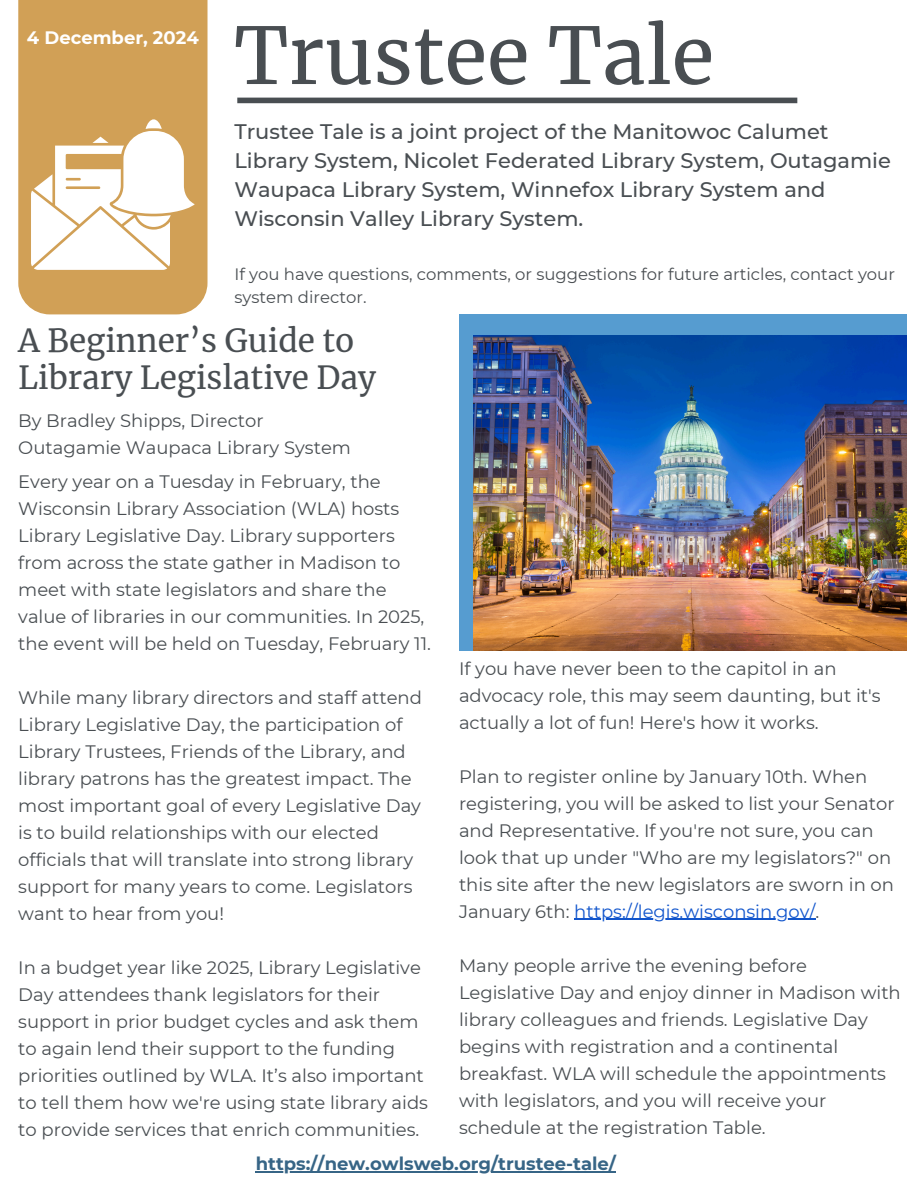
<style>
.page{position:relative;width:918px;height:1188px;background:#fff}
.page>*{position:absolute;margin:0;border:0;box-sizing:border-box;transform-origin:0 0}
.t1{font:78px "Merriweather";color:#494e52}
.t2{font:31.5px/37.2px "Merriweather";color:#494e52}
.t3{font:500 21px/29.2px "Montserrat";color:#494e52}
.t4{font:18px/27px "Montserrat";color:#494e52}
.t5{font:700 18px "Montserrat";color:#376586}
.t6{font:700 18px "Montserrat";color:#fff}
.t7{font:16.5px/22.5px "Montserrat";color:#494e52}
.s1{color:#15c}
</style>
<div class="page">
<div style="left:18px;top:0;width:190px;height:314px;background:#d1a056"></div>
<div style="left:237px;top:98px;width:560px;height:5px;background:#494e52"></div>
<div style="left:459px;top:314px;width:447px;height:337px;background:#569cd0"></div>
<img style="left:474px;top:336px;width:433px;height:315px">
<svg style="left:31px;top:119px;width:164px;height:151px"></svg>
<hr style="left:574px;top:919px;width:242px;height:1px;background:#15c">
<hr style="left:256px;top:1171px;width:360px;height:1px;background:#376586">
<h4 class="t6" style="left:27px;top:26px;width:173px">4 December, 2024</h4>
<p class="t1" style="left:234px;top:7px;width:481px">Trustee Tale</p>
<h1 class="t3" style="left:234px;top:116px;width:658px">Trustee Tale is a joint project of the Manitowoc Calumet Library System, Nicolet Federated Library System, Outagamie Waupaca Library System, Winnefox Library System and Wisconsin Valley Library System.</h1>
<p class="t7" style="left:234px;top:263px;width:662px">If you have questions, comments, or suggestions for future articles, contact your system director.</p>
<h3 class="t2" style="left:18px;top:322px;width:359px">A Beginner’s Guide to<br>Library Legislative Day</h3>
<p class="t4" style="left:18px;top:407px;width:247px">By Bradley Shipps, Director</p>
<p class="t4" style="left:18px;top:434px;width:334px">Outagamie Waupaca Library System</p>
<p class="t4" style="left:18px;top:468px;width:414px">Every year on a Tuesday in February, the Wisconsin Library Association (WLA) hosts Library Legislative Day. Library supporters from across the state gather in Madison to meet with state legislators and share the value of libraries in our communities. In 2025, the event will be held on Tuesday, February 11.</p>
<p class="t4" style="left:18px;top:684px;width:405px">While many library directors and staff attend Library Legislative Day, the participation of Library Trustees, Friends of the Library, and library patrons has the greatest impact. The most important goal of every Legislative Day is to build relationships with our elected officials that will translate into strong library support for many years to come. Legislators want to hear from you!</p>
<p class="t4" style="left:18px;top:954px;width:411px">In a budget year like 2025, Library Legislative Day attendees thank legislators for their support in prior budget cycles and ask them to again lend their support to the funding priorities outlined by WLA. It’s also important to tell them how we're using state library aids to provide services that enrich communities.</p>
<p class="t5" style="left:256px;top:1152px;width:362px">https://new.owlsweb.org/trustee-tale/</p>
<h2 class="t4" style="left:459px;top:655px;width:423px">If you have never been to the capitol in an advocacy role, this may seem daunting, but it's actually a lot of fun! Here's how it works.</h2>
<p class="t4" style="left:459px;top:763px;width:437px">Plan to register online by January 10th. When registering, you will be asked to list your Senator and Representative. If you're not sure, you can look that up under "Who are my legislators?" on this site after the new legislators are sworn in on January 6th: <span class="s1">https://legis.wisconsin.gov/</span>.</p>
<p class="t4" style="left:459px;top:952px;width:443px">Many people arrive the evening before Legislative Day and enjoy dinner in Madison with library colleagues and friends. Legislative Day begins with registration and a continental breakfast. WLA will schedule the appointments with legislators, and you will receive your</p>
<p class="t4" style="left:459px;top:1114px;width:308px">schedule at the registration Table.</p>
</div>
